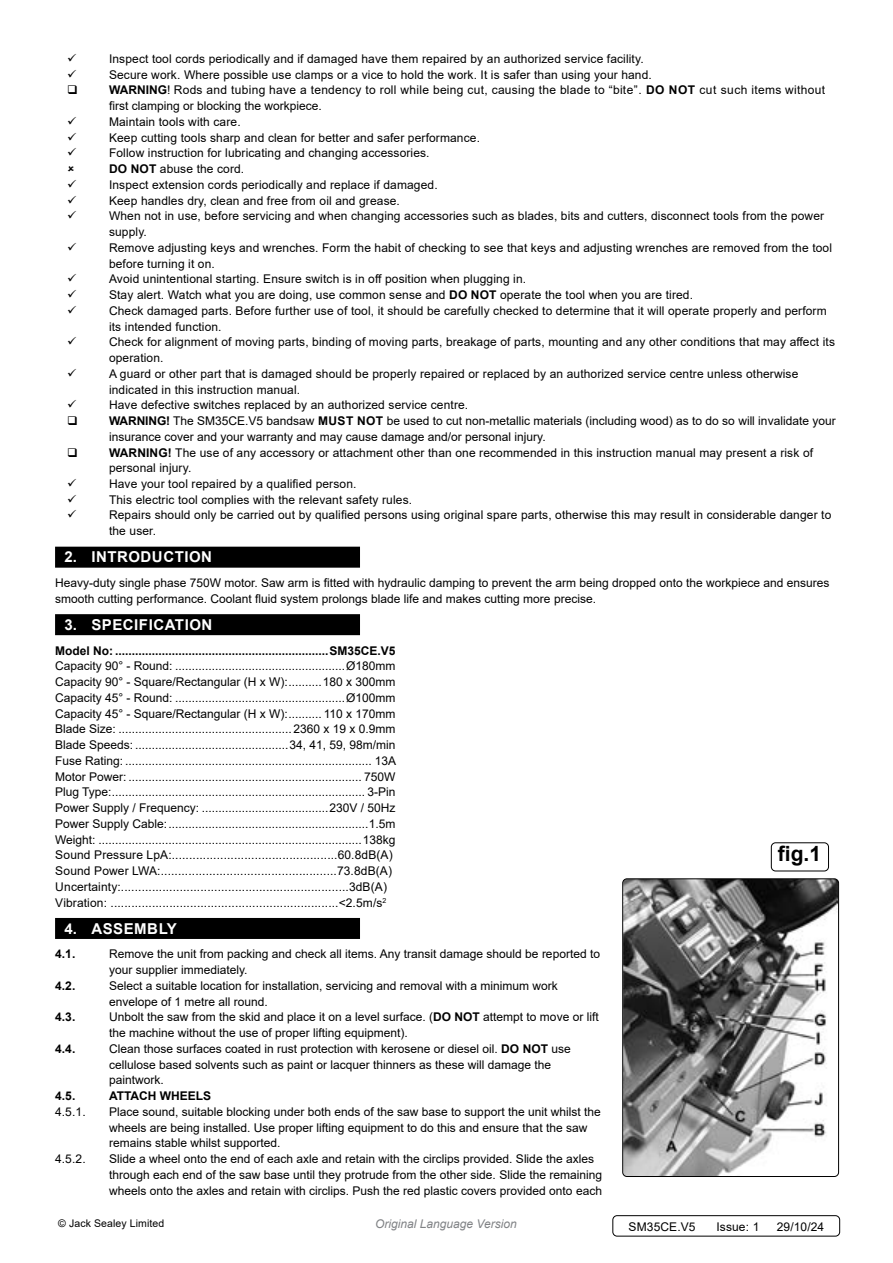
<style>
.page{position:relative;width:893px;height:1263px;background:#fff}
.page>*{position:absolute;margin:0;border:0;box-sizing:border-box;transform-origin:0 0}
.t1{font:700 21px "Arial";color:#000}
.t2{font:700 15px "Arial";letter-spacing:.035em;color:#fff}
.t3{font:12px/15.8px "Arial";letter-spacing:.01em;color:#000}
.t4{font:700 12px "Arial";color:#000}
.t5{font:italic 12px "Arial";color:#808285}
.t6{font:10.5px "Arial";letter-spacing:.01em;color:#000}
.s1{font-weight:700}
</style>
<div class="page">
<div style="left:771px;top:842px;width:58px;height:29px;border:1px solid #000;border-radius:4px"></div>
<div style="left:55px;top:547px;width:305px;height:21px;background:#000"></div>
<div style="left:55px;top:614px;width:305px;height:21px;background:#000"></div>
<div style="left:55px;top:918px;width:305px;height:21px;background:#000"></div>
<img style="left:624px;top:880px;width:213px;height:295px">
<div style="left:622px;top:878px;width:217px;height:299px;border:1px solid #000;border-radius:4px"></div>
<div style="left:612px;top:1215px;width:228px;height:21px;border:1px solid #000;border-radius:4px"></div>
<p class="t3" style="left:109px;top:51px;width:728px">Inspect tool cords periodically and if damaged have them repaired by an authorized service facility.<br>Secure work. Where possible use clamps or a vice to hold the work. It is safer than using your hand.<br><span class="s1">WARNING</span>! Rods and tubing have a tendency to roll while being cut, causing the blade to “bite”. <span class="s1">DO NOT</span> cut such items without first clamping or blocking the workpiece.<br>Maintain tools with care.<br>Keep cutting tools sharp and clean for better and safer performance.<br>Follow instruction for lubricating and changing accessories.<br><span class="s1">DO NOT</span> abuse the cord.<br>Inspect extension cords periodically and replace if damaged.<br>Keep handles dry, clean and free from oil and grease.<br>When not in use, before servicing and when changing accessories such as blades, bits and cutters, disconnect tools from the power supply.<br>Remove adjusting keys and wrenches. Form the habit of checking to see that keys and adjusting wrenches are removed from the tool before turning it on.<br>Avoid unintentional starting. Ensure switch is in off position when plugging in.<br>Stay alert. Watch what you are doing, use common sense and <span class="s1">DO NOT</span> operate the tool when you are tired.<br>Check damaged parts. Before further use of tool, it should be carefully checked to determine that it will operate properly and perform its intended function.<br>Check for alignment of moving parts, binding of moving parts, breakage of parts, mounting and any other conditions that may affect its operation.<br>A guard or other part that is damaged should be properly repaired or replaced by an authorized service centre unless otherwise indicated in this instruction manual.<br>Have defective switches replaced by an authorized service centre.<br><span class="s1">WARNING!</span> The SM35CE.V5 bandsaw <span class="s1">MUST NOT</span> be used to cut non-metallic materials (including wood) as to do so will invalidate your insurance cover and your warranty and may cause damage and/or personal injury.<br><span class="s1">WARNING!</span> The use of any accessory or attachment other than one recommended in this instruction manual may present a risk of personal injury.<br>Have your tool repaired by a qualified person.<br>This electric tool complies with the relevant safety rules.<br>Repairs should only be carried out by qualified persons using original spare parts, otherwise this may result in considerable danger to the user.</p>
<p class="t2" style="left:64px;top:547px;width:149px">2. INTRODUCTION</p>
<p class="t3" style="left:55px;top:575px;width:776px">Heavy-duty single phase 750W motor. Saw arm is fitted with hydraulic damping to prevent the arm being dropped onto the workpiece and ensures smooth cutting performance. Coolant fluid system prolongs blade life and makes cutting more precise.</p>
<p class="t2" style="left:64px;top:614px;width:150px">3. SPECIFICATION</p>
<p class="t4" style="left:55px;top:642px;width:342px">Model No: ................................................................SM35CE.V5</p>
<p class="t3" style="left:55px;top:658px;width:343px">Capacity 90° - Round: ...................................................Ø180mm Capacity 90° - Square/Rectangular (H x W):..........180 x 300mm Capacity 45° - Round: ...................................................Ø100mm Capacity 45° - Square/Rectangular (H x W):.......... 110 x 170mm Blade Size: ....................................................2360 x 19 x 0.9mm Blade Speeds: ..............................................34, 41, 59, 98m/min Fuse Rating: .......................................................................... 13A Motor Power: ...................................................................... 750W Plug Type:............................................................................ 3-Pin Power Supply / Frequency: ......................................230V / 50Hz Power Supply Cable:............................................................1.5m Weight: ...............................................................................138kg Sound Pressure LpA:................................................60.8dB(A)<br>Sound Power LWA:...................................................73.8dB(A)<br>Uncertainty:..................................................................3dB(A)<br>Vibration: ..................................................................&lt;2.5m/s<sup>2</sup></p>
<p class="t2" style="left:64px;top:918px;width:114px">4. ASSEMBLY</p>
<p class="t4" style="left:55px;top:946px;width:22px">4.1.</p>
<p class="t3" style="left:109px;top:946px;width:492px">Remove the unit from packing and check all items. Any transit damage should be reported to your supplier immediately.</p>
<p class="t4" style="left:55px;top:977px;width:22px">4.2.</p>
<p class="t3" style="left:109px;top:978px;width:450px">Select a suitable location for installation, servicing and removal with a minimum work envelope of 1 metre all round.</p>
<p class="t4" style="left:55px;top:1009px;width:22px">4.3.</p>
<p class="t3" style="left:109px;top:1009px;width:491px">Unbolt the saw from the skid and place it on a level surface. (<span class="s1">DO NOT</span> attempt to move or lift the machine without the use of proper lifting equipment).</p>
<p class="t4" style="left:55px;top:1040px;width:22px">4.4.</p>
<p class="t3" style="left:109px;top:1041px;width:463px">Clean those surfaces coated in rust protection with kerosene or diesel oil. <span class="s1">DO NOT</span> use cellulose based solvents such as paint or lacquer thinners as these will damage the paintwork.</p>
<p class="t4" style="left:55px;top:1087px;width:22px">4.5.</p>
<p class="t4" style="left:109px;top:1087px;width:104px">ATTACH WHEELS</p>
<p class="t3" style="left:55px;top:1104px;width:32px">4.5.1.</p>
<p class="t3" style="left:109px;top:1104px;width:493px">Place sound, suitable blocking under both ends of the saw base to support the unit whilst the wheels are being installed. Use proper lifting equipment to do this and ensure that the saw remains stable whilst supported.</p>
<p class="t3" style="left:55px;top:1151px;width:32px">4.5.2.</p>
<p class="t3" style="left:109px;top:1151px;width:494px">Slide a wheel onto the end of each axle and retain with the circlips provided. Slide the axles through each end of the saw base until they protrude from the other side. Slide the remaining wheels onto the axles and retain with circlips. Push the red plastic covers provided onto each</p>
<p class="t3" style="left:628px;top:1218px;width:69px">SM35CE.V5</p>
<p class="t3" style="left:716px;top:1218px;width:44px">Issue: 1</p>
<p class="t3" style="left:777px;top:1218px;width:49px">29/10/24</p>
<h1 class="t1" style="left:778px;top:839px;width:45px">fig.1</h1>
<p class="t6" style="left:58px;top:1216px;width:108px">© Jack Sealey Limited</p>
<p class="t5" style="left:375px;top:1216px;width:143px">Original Language Version</p>
</div>
